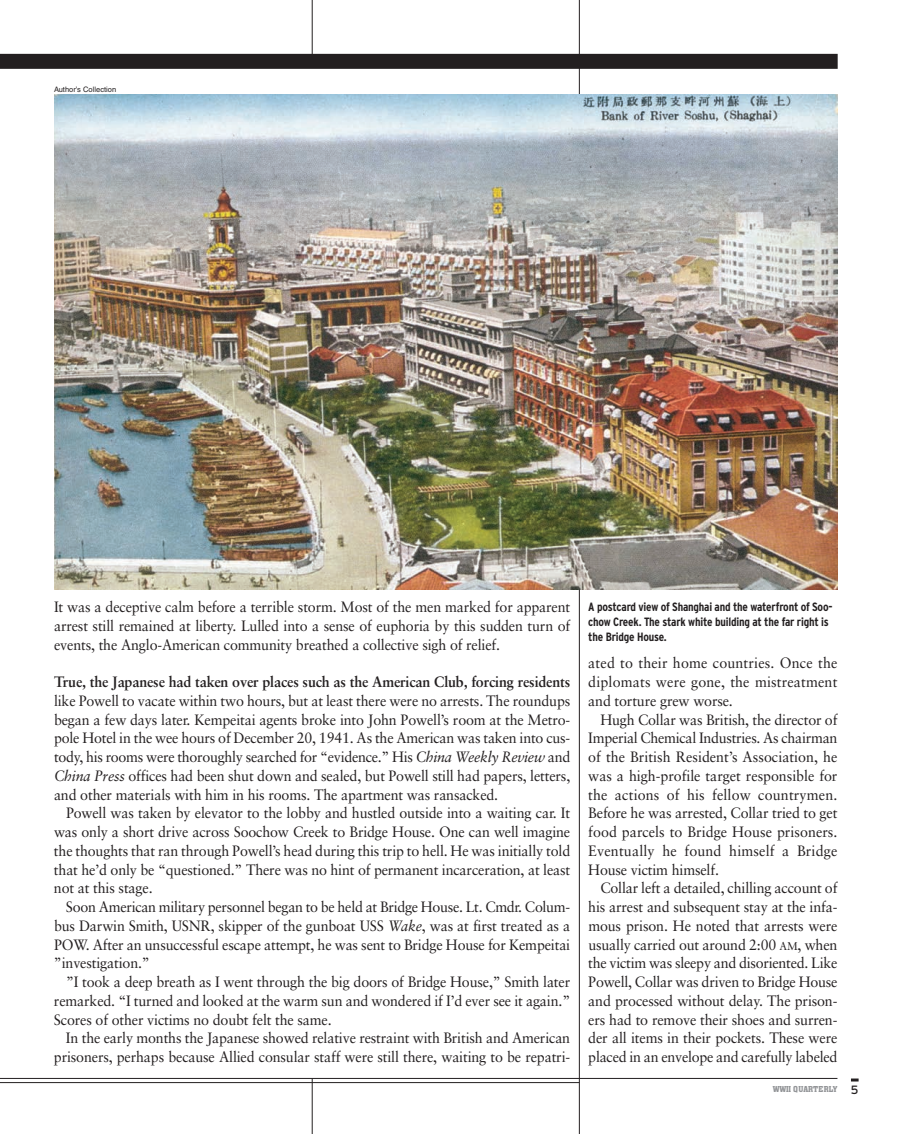
<style>
.page{position:relative;width:905px;height:1134px;background:#fff}
.page>*{position:absolute;margin:0;border:0;box-sizing:border-box;transform-origin:0 0}
.t1{font:15px/18.8px "Sabon";letter-spacing:-.01em;color:#231f20;text-align:justify;scale:.95 1}
.t2{font:700 15px "Sabon";letter-spacing:-.01em;color:#231f20;scale:.95 1}
.t3{font:700 condensed 12px/15px "Interstate";letter-spacing:-.015em;color:#231f20}
.t4{font:9px "Aachen Medium Plain";letter-spacing:.005em;color:#939598}
.t5{font:7.5px "Helvetica";color:#231f20}
.s1{font-style:italic}
.s2{font-size:11.25px}
.s3{font-family:"Interstate";font-size:12px;color:#231f20}
</style>
<div class="page">
<svg style="left:851px;top:1079px;width:7px;height:3px"></svg>
<hr style="left:579px;top:0;width:1px;height:1134px;background:#231f20">
<hr style="left:312px;top:1078px;width:1px;height:56px;background:#231f20">
<hr style="left:312px;top:0;width:1px;height:65px;background:#231f20">
<hr style="left:0;top:1078px;width:837px;height:1px;background:#231f20">
<hr style="left:0;top:1082px;width:579px;height:1px;background:#231f20">
<img style="left:54px;top:94px;width:783px;height:495px">
<div style="left:0;top:54px;width:837px;height:15px;background:#231f20"></div>
<p class="t5" style="left:54px;top:86px;width:64px">Author’s Collection</p>
<p class="t1" style="left:54px;top:599px;width:545px">It was a deceptive calm before a terrible storm. Most of the men marked for apparent arrest still remained at liberty. Lulled into a sense of euphoria by this sudden turn of events, the Anglo-American community breathed a collective sigh of relief.</p>
<p class="t2" style="left:54px;top:676px;width:545px">True, the Japanese had taken over places such as the American Club, forcing residents</p>
<p class="t1" style="left:54px;top:692px;width:545px">like Powell to vacate within two hours, but at least there were no arrests. The roundups began a few days later. Kempeitai agents broke into John Powell’s room at the Metro&shy;pole Hotel in the wee hours of December 20, 1941. As the American was taken into cus&shy;tody, his rooms were thoroughly searched for “evidence.” His <span class="s1">China Weekly Review</span> and <span class="s1">China Press</span> offices had been shut down and sealed, but Powell still had papers, letters, and other materials with him in his rooms. The apartment was ransacked.</p>
<p class="t1" style="left:54px;top:805px;width:545px;text-indent:12px">Powell was taken by elevator to the lobby and hustled outside into a waiting car. It was only a short drive across Soochow Creek to Bridge House. One can well imagine the thoughts that ran through Powell’s head during this trip to hell. He was initially told that he’d only be “questioned.” There was no hint of permanent incarceration, at least not at this stage.</p>
<p class="t1" style="left:54px;top:899px;width:545px;text-indent:12px">Soon American military personnel began to be held at Bridge House. Lt. Cmdr. Colum&shy;bus Darwin Smith, USNR, skipper of the gunboat USS <span class="s1">Wake</span>, was at first treated as a POW. After an unsuccessful escape attempt, he was sent to Bridge House for Kempeitai ”investigation.”</p>
<p class="t1" style="left:54px;top:974px;width:545px;text-indent:12px">”I took a deep breath as I went through the big doors of Bridge House,” Smith later remarked. “I turned and looked at the warm sun and wondered if I’d ever see it again.” Scores of other victims no doubt felt the same.</p>
<p class="t1" style="left:54px;top:1030px;width:545px;text-align:right">In the early months the Japanese showed relative restraint with British and American prisoners, perhaps because Allied consular staff were still there, waiting to be repatri-</p>
<p class="t3" style="left:588px;top:599px;width:246px">A postcard view of Shanghai and the waterfront of Soo&shy;chow Creek. The stark white building at the far right is the Bridge House.</p>
<p class="t1" style="left:588px;top:655px;width:264px">ated to their home countries. Once the diplomats were gone, the mistreatment and torture grew worse.</p>
<p class="t1" style="left:588px;top:711px;width:264px;text-indent:12px">Hugh Collar was British, the director of Imperial Chemical Industries. As chairman of the British Resident’s Association, he was a high-profile target responsible for the actions of his fellow countrymen.<br>Before he was arrested, Collar tried to get food parcels to Bridge House prisoners.<br>Eventually he found himself a Bridge House victim himself.</p>
<p class="t1" style="left:588px;top:880px;width:264px;text-indent:12px">Collar left a detailed, chilling account of his arrest and subsequent stay at the infa&shy;mous prison. He noted that arrests were usually carried out around 2:00 <span class="s2">AM</span>, when the victim was sleepy and disoriented. Like Powell, Collar was driven to Bridge House and processed without delay. The prison&shy;ers had to remove their shoes and surren&shy;der all items in their pockets. These were placed in an envelope and carefully labeled</p>
<p class="t4" style="left:772px;top:1086px;width:87px">WWII QUARTERLY <span class="s3">5</span></p>
</div>
